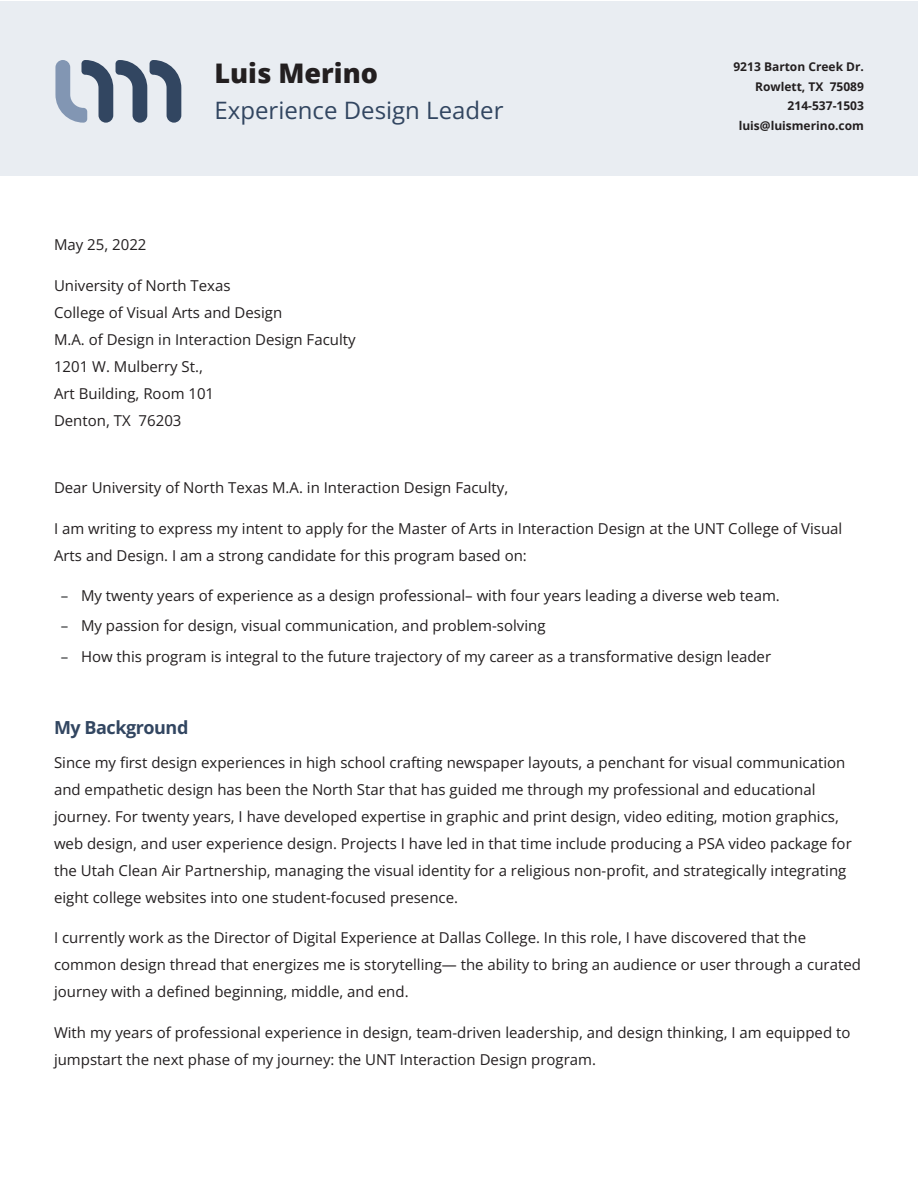
<style>
.page{position:relative;width:918px;height:1188px;background:#fff}
.page>*{position:absolute;margin:0;border:0;box-sizing:border-box;transform-origin:0 0}
.t1{font:800 27px "Open Sans";color:#231f20}
.t2{font:24px "Open Sans";color:#324661}
.h3{font:700 18px "Open Sans";letter-spacing:-.025em;color:#324661}
.p__Letter{font:15px/27px "Open Sans";color:#231f20}
.p{font:700 12px "Open Sans";color:#231f20}
.s1{font-weight:600;color:#57585a}
</style>
<div class="page">
<div style="left:0;top:1px;width:918px;height:175px;background:#e9edf2"></div>
<svg style="left:55px;top:60px;width:126px;height:63px"></svg>
<p class="t1" style="left:214px;top:53px;width:165px">Luis Merino</p>
<p class="t2" style="left:214px;top:94px;width:291px">Experience Design Leader</p>
<p class="p__Letter" style="left:54px;top:231px;width:94px">May 25, 2022</p>
<p class="p__Letter" style="left:54px;top:271px;width:178px">University of North Texas</p>
<p class="p__Letter" style="left:54px;top:298px;width:230px">College of Visual Arts and Design</p>
<p class="p__Letter" style="left:54px;top:325px;width:303px">M.A. of Design in Interaction Design Faculty</p>
<p class="p__Letter" style="left:54px;top:352px;width:151px">1201 W. Mulberry St.,</p>
<p class="p__Letter" style="left:54px;top:379px;width:162px">Art Building, Room 101</p>
<p class="p__Letter" style="left:54px;top:406px;width:129px">Denton, TX 76203</p>
<p class="p" style="left:733px;top:59px;width:132px">9213 Barton Creek Dr.</p>
<p class="p" style="left:755px;top:78px;width:110px">Rowlett, TX 75089</p>
<p class="p" style="left:788px;top:98px;width:78px">214-537-1503</p>
<p class="p" style="left:739px;top:117px;width:127px">luis@luismerino.com</p>
<p class="p__Letter" style="left:54px;top:474px;width:456px">Dear University of North Texas M.A. in Interaction Design Faculty,</p>
<p class="p__Letter" style="left:54px;top:514px;width:790px">I am writing to express my intent to apply for the Master of Arts in Interaction Design at the UNT College of Visual<br>Arts and Design. I am a strong candidate for this program based on:</p>
<p class="p__Letter" style="left:61px;top:582px;width:721px"><span class="s1">–</span> My twenty years of experience as a design professional– with four years leading a diverse web team.</p>
<p class="p__Letter" style="left:61px;top:612px;width:486px"><span class="s1">–</span> My passion for design, visual communication, and problem-solving</p>
<p class="p__Letter" style="left:61px;top:642px;width:712px"><span class="s1">–</span> How this program is integral to the future trajectory of my career as a transformative design leader</p>
<p class="h3" style="left:54px;top:715px;width:136px">My Background</p>
<p class="p__Letter" style="left:54px;top:749px;width:799px">Since my first design experiences in high school crafting newspaper layouts, a penchant for visual communication and empathetic design has been the North Star that has guided me through my professional and educational journey. For twenty years, I have developed expertise in graphic and print design, video editing, motion graphics, web design, and user experience design. Projects I have led in that time include producing a PSA video package for the Utah Clean Air Partnership, managing the visual identity for a religious non-profit, and strategically integrating eight college websites into one student-focused presence.</p>
<p class="p__Letter" style="left:54px;top:924px;width:808px">I currently work as the Director of Digital Experience at Dallas College. In this role, I have discovered that the common design thread that energizes me is storytelling— the ability to bring an audience or user through a curated journey with a defined beginning, middle, and end.</p>
<p class="p__Letter" style="left:54px;top:1019px;width:798px">With my years of professional experience in design, team-driven leadership, and design thinking, I am equipped to jumpstart the next phase of my journey: the UNT Interaction Design program.</p>
</div>
